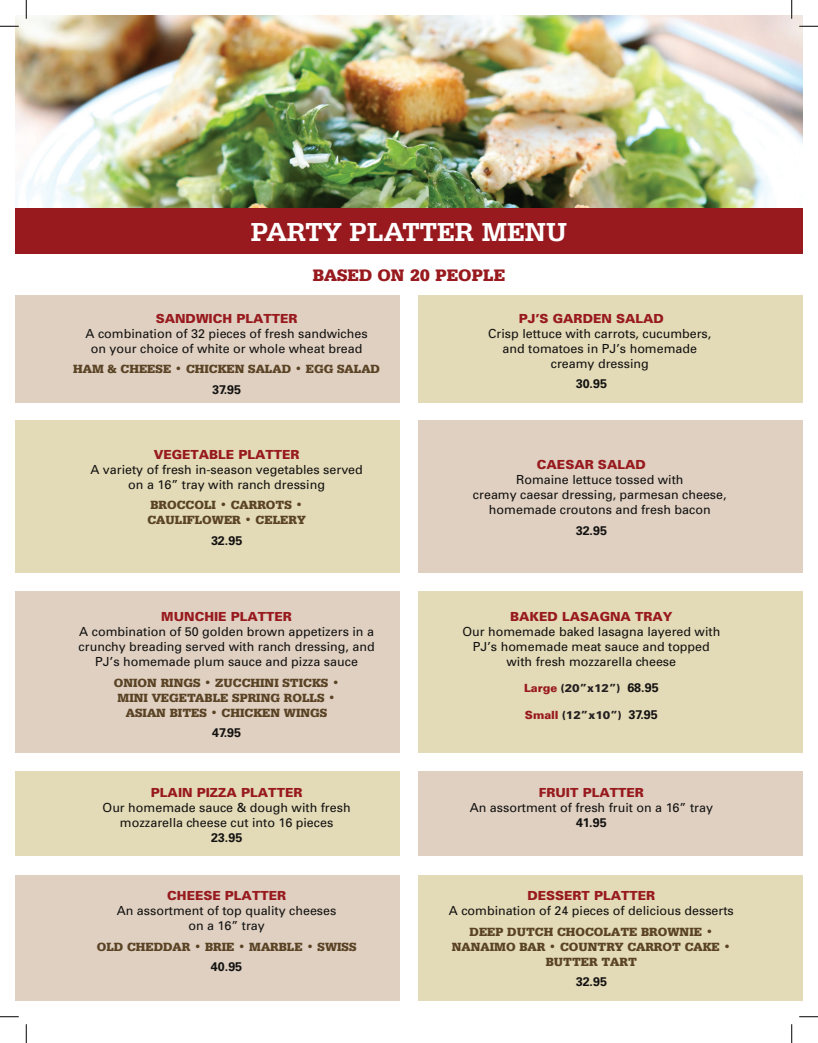
<style>
.page{position:relative;width:818px;height:1043px;background:#fff}
.page>*{position:absolute;margin:0;border:0;box-sizing:border-box;transform-origin:0 0}
.t1{font:700 27.5px "Serifa BT";color:#fff}
.t2{font:900 17.5px "Serifa BT";color:#981a1e}
.t3{font:12.5px/15px "Univers";color:#131211;text-align:center}
.t4{font:900 12.5px/15px "Serifa BT";color:#5a4325;text-align:center}
.t5{font:900 12.5px "Univers";color:#981a1e}
.t6{font:700 12.5px "Univers S";color:#131211}
.t7{font:900 11.25px "Univers";color:#231f20}
.s1{color:#981a1e}
.s2{font-family:"Univers S";font-weight:700;font-size:12.5px;color:#131211}
</style>
<div class="page">
<div style="left:15px;top:295px;width:384px;height:108px;background:#dfd0c1"></div>
<div style="left:418px;top:295px;width:384px;height:108px;background:#e3dab7"></div>
<div style="left:15px;top:420px;width:384px;height:152px;background:#e3dab7"></div>
<div style="left:418px;top:420px;width:384px;height:152px;background:#dfd0c1"></div>
<div style="left:15px;top:591px;width:384px;height:162px;background:#dfd0c1"></div>
<div style="left:15px;top:771px;width:384px;height:84px;background:#e3dab7"></div>
<div style="left:15px;top:875px;width:384px;height:126px;background:#dfd0c1"></div>
<div style="left:418px;top:591px;width:384px;height:162px;background:#e3dab7"></div>
<div style="left:418px;top:771px;width:384px;height:84px;background:#dfd0c1"></div>
<div style="left:418px;top:875px;width:384px;height:126px;background:#e3dab7"></div>
<img style="left:15px;top:15px;width:787px;height:193px">
<div style="left:15px;top:208px;width:787px;height:45px;background:#981a1e"></div>
<svg style="left:0;top:25px;width:19px;height:2px"></svg>
<svg style="left:799px;top:25px;width:19px;height:2px"></svg>
<svg style="left:0;top:1016px;width:19px;height:1px"></svg>
<svg style="left:799px;top:1016px;width:19px;height:1px"></svg>
<svg style="left:25px;top:0;width:2px;height:19px"></svg>
<svg style="left:25px;top:1024px;width:2px;height:18px"></svg>
<svg style="left:790px;top:0;width:2px;height:19px"></svg>
<svg style="left:791px;top:1024px;width:1px;height:18px"></svg>
<h1 class="t1" style="left:251px;top:215px;width:318px">PARTY PLATTER MENU</h1>
<h2 class="t2" style="left:313px;top:264px;width:194px">BASED ON 20 PEOPLE</h2>
<p class="t5" style="left:156px;top:310px;width:143px">SANDWICH PLATTER</p>
<p class="t3" style="left:86px;top:325px;width:283px">A combination of 32 pieces of fresh sandwiches on your choice of white or whole wheat bread</p>
<p class="t4" style="left:73px;top:361px;width:308px">HAM &amp; CHEESE • CHICKEN SALAD • EGG SALAD</p>
<p class="t6" style="left:212px;top:382px;width:31px">37.95</p>
<p class="t5" style="left:154px;top:446px;width:147px">VEGETABLE PLATTER</p>
<p class="t3" style="left:90px;top:461px;width:274px">A variety of fresh in-season vegetables served on a 16” tray with ranch dressing</p>
<p class="t4" style="left:147px;top:497px;width:160px;text-align:left">BROCCOLI • CARROTS •<br>CAULIFLOWER • CELERY</p>
<p class="t6" style="left:211px;top:533px;width:33px">32.95</p>
<p class="t5" style="left:161px;top:609px;width:132px">MUNCHIE PLATTER</p>
<p class="t3" style="left:79px;top:624px;width:297px">A combination of 50 golden brown appetizers in a crunchy breading served with ranch dressing, and<br>PJ’s homemade plum sauce and pizza sauce</p>
<p class="t4" style="left:114px;top:674px;width:227px">ONION RINGS • ZUCCHINI STICKS •<br>MINI VEGETABLE SPRING ROLLS •<br>ASIAN BITES • CHICKEN WINGS</p>
<p class="t6" style="left:212px;top:725px;width:31px">47.95</p>
<p class="t5" style="left:151px;top:785px;width:153px">PLAIN PIZZA PLATTER</p>
<p class="t3" style="left:103px;top:800px;width:249px">Our homemade sauce &amp; dough with fresh mozzarella cheese cut into 16 pieces</p>
<p class="t6" style="left:211px;top:830px;width:33px">23.95</p>
<p class="t5" style="left:167px;top:887px;width:120px">CHEESE PLATTER</p>
<p class="t3" style="left:117px;top:902px;width:221px">An assortment of top quality cheeses on a 16” tray</p>
<p class="t4" style="left:97px;top:938px;width:261px">OLD CHEDDAR • BRIE • MARBLE • SWISS</p>
<p class="t6" style="left:211px;top:959px;width:33px">40.95</p>
<p class="t5" style="left:518px;top:310px;width:147px">PJ’S GARDEN SALAD</p>
<p class="t3" style="left:488px;top:325px;width:224px">Crisp lettuce with carrots, cucumbers, and tomatoes in PJ’s homemade creamy dressing</p>
<p class="t6" style="left:575px;top:376px;width:33px">30.95</p>
<p class="t5" style="left:537px;top:456px;width:110px">CAESAR SALAD</p>
<p class="t3" style="left:473px;top:472px;width:255px">Romaine lettuce tossed with<br>creamy caesar dressing, parmesan cheese, homemade croutons and fresh bacon</p>
<p class="t6" style="left:575px;top:522px;width:33px">32.95</p>
<p class="t5" style="left:510px;top:609px;width:164px">BAKED LASAGNA TRAY</p>
<p class="t3" style="left:462px;top:624px;width:259px">Our homemade baked lasagna layered with<br>PJ’s homemade meat sauce and topped with fresh mozzarella cheese</p>
<p class="t7" style="left:524px;top:681px;width:136px"><span class="s1">Large</span> (20”x12”) <span class="s2">68.95</span></p>
<p class="t7" style="left:525px;top:707px;width:134px"><span class="s1">Small</span> (12”x10”) <span class="s2">37.95</span></p>
<p class="t5" style="left:539px;top:785px;width:106px">FRUIT PLATTER</p>
<p class="t3" style="left:469px;top:800px;width:245px">An assortment of fresh fruit on a 16” tray</p>
<p class="t6" style="left:576px;top:815px;width:32px">41.95</p>
<p class="t5" style="left:527px;top:887px;width:129px">DESSERT PLATTER</p>
<p class="t3" style="left:449px;top:902px;width:286px">A combination of 24 pieces of delicious desserts</p>
<p class="t4" style="left:452px;top:923px;width:280px">DEEP DUTCH CHOCOLATE BROWNIE •<br>NANAIMO BAR • COUNTRY CARROT CAKE •<br>BUTTER TART</p>
<p class="t6" style="left:575px;top:974px;width:33px">32.95</p>
</div>
